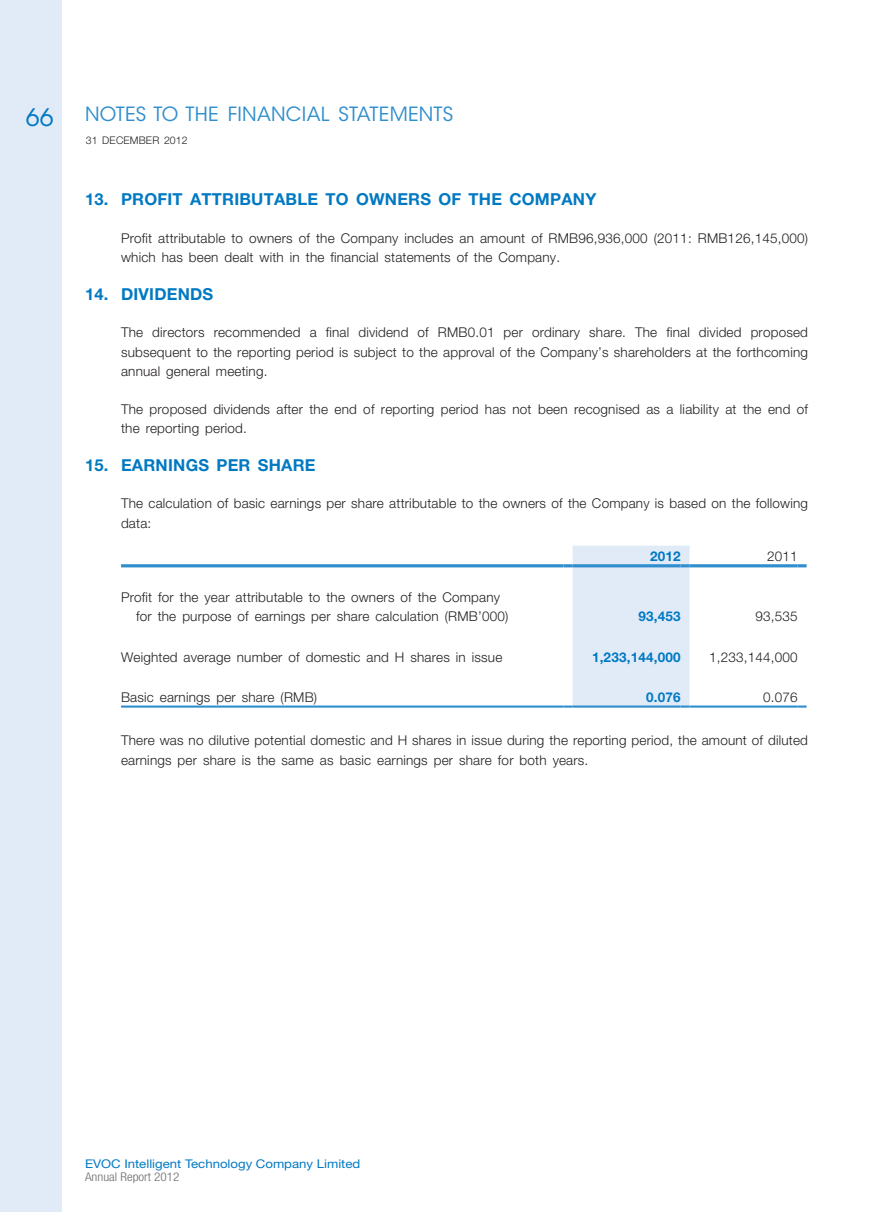
<style>
.page{position:relative;width:893px;height:1212px;background:#fff}
.page>*{position:absolute;margin:0;border:0;box-sizing:border-box;transform-origin:0 0}
.t1{font:24px "ITC Avant Garde Std";color:#0079c2}
.t2{font:19.5px "ITC Avant Garde Std";letter-spacing:.015em;color:#308ecd}
._03_H1{font:700 16.5px "Helvetica Neue LT Std";letter-spacing:.015em;color:#0079c2}
._12___P2{font:300 13.5px/19.5px "Helvetica Neue LT Std";letter-spacing:.015em;color:#231f20}
._15_Table_Stub{font:300 13.5px/19.5px "Helvetica Neue LT Std";letter-spacing:.015em;color:#231f20}
._01_Body_Text{font:700 13.5px "Helvetica Neue LT Std";letter-spacing:.015em;color:#0079c2}
._01_Body_Text-2{font:300 13.5px "Helvetica Neue LT Std";letter-spacing:.015em;color:#231f20}
.t3{font:12px "Helvetica Neue LT Std";color:#0079c2;scale:1.1 1}
.t4{font:300 condensed 12px "Helvetica Neue LT Std";color:#6c6d70;scale:1.1 1}
.t5{font:300 10.5px "Helvetica Neue LT Std";letter-spacing:.015em;color:#231f20}
</style>
<div class="page">
<div style="left:0;top:0;width:62px;height:1212px;background:#e1ebf7"></div>
<hr style="left:121px;top:564px;width:443px;height:3px;background:#308ecd">
<hr style="left:690px;top:564px;width:108px;height:3px;background:#308ecd">
<svg style="left:798px;top:564px;width:9px;height:3px"></svg>
<hr style="left:121px;top:705px;width:443px;height:3px;background:#308ecd">
<svg style="left:564px;top:546px;width:126px;height:162px;background:#dde9f6"></svg>
<hr style="left:690px;top:705px;width:108px;height:3px;background:#308ecd">
<svg style="left:798px;top:705px;width:9px;height:3px"></svg>
<h1 class="t1" style="left:26px;top:103px;width:29px">66</h1>
<h2 class="t2" style="left:85px;top:103px;width:370px">NOTES TO THE FINANCIAL STATEMENTS</h2>
<p class="t5" style="left:86px;top:134px;width:104px">31 DECEMBER 2012</p>
<p class="_03_H1" style="left:85px;top:189px;width:513px">13. PROFIT ATTRIBUTABLE TO OWNERS OF THE COMPANY</p>
<p class="_12___P2" style="left:121px;top:228px;width:688px">Profit attributable to owners of the Company includes an amount of RMB96,936,000 (2011: RMB126,145,000) which has been dealt with in the financial statements of the Company.</p>
<p class="_03_H1" style="left:85px;top:283px;width:130px">14. DIVIDENDS</p>
<p class="_12___P2" style="left:121px;top:322px;width:688px;text-align:justify">The directors recommended a final dividend of RMB0.01 per ordinary share. The final divided proposed subsequent to the reporting period is subject to the approval of the Company’s shareholders at the forthcoming annual general meeting.</p>
<p class="_12___P2" style="left:121px;top:399px;width:688px">The proposed dividends after the end of reporting period has not been recognised as a liability at the end of the reporting period.</p>
<p class="_03_H1" style="left:85px;top:454px;width:232px">15. EARNINGS PER SHARE</p>
<p class="_12___P2" style="left:121px;top:493px;width:688px">The calculation of basic earnings per share attributable to the owners of the Company is based on the following data:</p>
<p class="_01_Body_Text" style="left:650px;top:548px;width:32px">2012</p>
<p class="_01_Body_Text-2" style="left:767px;top:548px;width:32px">2011</p>
<p class="_15_Table_Stub" style="left:136px;top:587px;width:374px;text-indent:-15px">Profit for the year attributable to the owners of the Company for the purpose of earnings per share calculation (RMB’000)</p>
<p class="_01_Body_Text" style="left:638px;top:608px;width:44px">93,453</p>
<p class="_01_Body_Text-2" style="left:755px;top:608px;width:44px">93,535</p>
<p class="_15_Table_Stub" style="left:121px;top:647px;width:383px">Weighted average number of domestic and H shares in issue</p>
<p class="_01_Body_Text" style="left:592px;top:648px;width:90px">1,233,144,000</p>
<p class="_01_Body_Text-2" style="left:709px;top:649px;width:90px">1,233,144,000</p>
<p class="_15_Table_Stub" style="left:121px;top:687px;width:198px">Basic earnings per share (RMB)</p>
<p class="_01_Body_Text" style="left:646px;top:689px;width:36px">0.076</p>
<p class="_01_Body_Text-2" style="left:763px;top:689px;width:36px">0.076</p>
<p class="_12___P2" style="left:121px;top:730px;width:688px">There was no dilutive potential domestic and H shares in issue during the reporting period, the amount of diluted earnings per share is the same as basic earnings per share for both years.</p>
<p class="t3" style="left:85px;top:1156px;width:252px">EVOC Intelligent Technology Company Limited</p>
<p class="t4" style="left:85px;top:1170px;width:87px">Annual Report 2012</p>
</div>
